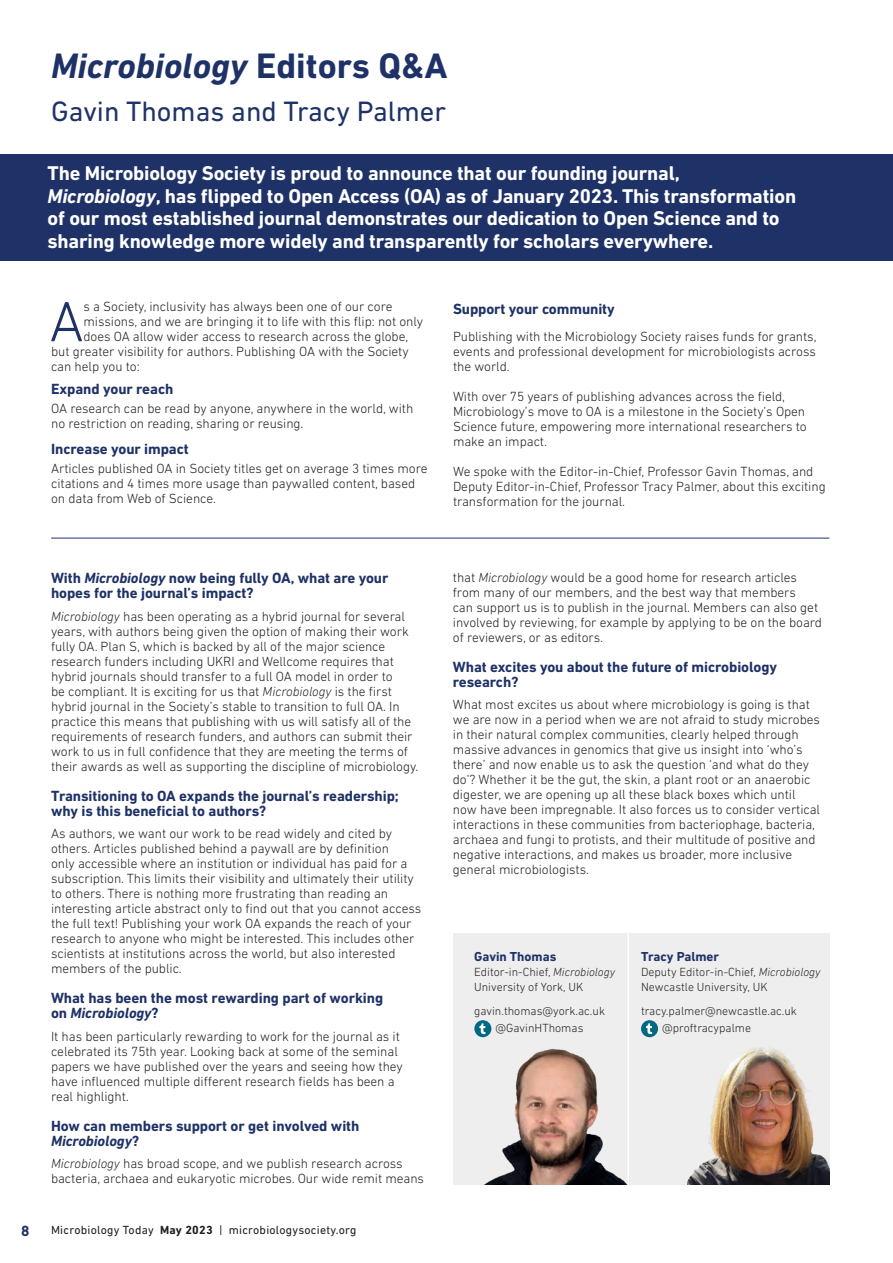
<style>
.page{position:relative;width:893px;height:1263px;background:#fff}
.page>*{position:absolute;margin:0;border:0;box-sizing:border-box;transform-origin:0 0}
.t1{font:300 57.6px "DIN Next LT Pro";color:#1f3267}
.t2{font:italic 700 36px "DIN Next LT Pro";color:#1f3267}
.t3{font:28.5px "DIN Next LT Pro";color:#1f3267}
.t4{font:700 20.25px/22.5px "DIN Next LT Pro";letter-spacing:-.01em;color:#fff}
.t5{font:700 15px/15px "DIN Next LT Pro";letter-spacing:-.005em;color:#1f3267}
.t6{font:300 13.5px/15px "DIN Next LT Pro";letter-spacing:-.005em;color:#231f20}
.t7{font:700 13.2px "DIN Next LT Pro";color:#1f3267}
.t8{font:300 12px/15px "DIN Next LT Pro";color:#231f20}
.t9{font:12px "DIN Next LT Pro";letter-spacing:.02em;color:#231f20}
.s1{font-style:normal}
.s2{font-style:italic}
.s3{font-weight:700}
</style>
<div class="page">
<div style="left:0;top:155px;width:893px;height:106px;background:#1f3267"></div>
<div style="left:453px;top:933px;width:376px;height:251px;background:#eeeeef"></div>
<img style="left:688px;top:1047px;width:141px;height:137px">
<img style="left:485px;top:1048px;width:142px;height:136px">
<div style="left:474px;top:1020px;width:17px;height:17px;background:#006983;border-radius:50%"></div>
<svg style="left:479px;top:1023px;width:6px;height:11px"></svg>
<div style="left:641px;top:1020px;width:17px;height:17px;background:#006983;border-radius:50%"></div>
<svg style="left:646px;top:1023px;width:6px;height:11px"></svg>
<hr style="left:51px;top:538px;width:778px;height:1px;background:#1f3267">
<hr style="left:627px;top:921px;width:2px;height:276px;background:#fff">
<h2 class="t2" style="left:51px;top:45px;width:398px">Microbiology <span class="s1">Editors Q&amp;A</span></h2>
<h3 class="t3" style="left:51px;top:95px;width:397px">Gavin Thomas and Tracy Palmer</h3>
<p class="t4" style="left:48px;top:162px;width:750px">The Microbiology Society is proud to announce that our founding journal, <span class="s2">Microbiology</span>, has flipped to Open Access (OA) as of January 2023. This transformation of our most established journal demonstrates our dedication to Open Science and to sharing knowledge more widely and transparently for scholars everywhere.</p>
<h1 class="t1" style="left:49px;top:289px;width:36px">A</h1>
<p class="t6" style="left:83px;top:299px;width:310px">s a Society, inclusivity has always been one of our core</p>
<p class="t6" style="left:83px;top:314px;width:341px">missions, and we are bringing it to life with this flip: not only</p>
<p class="t6" style="left:83px;top:329px;width:326px">does OA allow wider access to research across the globe,</p>
<p class="t6" style="left:51px;top:344px;width:359px">but greater visibility for authors. Publishing OA with the Society</p>
<p class="t6" style="left:51px;top:359px;width:90px">can help you to:</p>
<p class="t5" style="left:51px;top:381px;width:124px">Expand your reach</p>
<p class="t6" style="left:51px;top:400px;width:364px">OA research can be read by anyone, anywhere in the world, with no restriction on reading, sharing or reusing.</p>
<p class="t5" style="left:51px;top:442px;width:139px">Increase your impact</p>
<p class="t6" style="left:51px;top:461px;width:378px">Articles published OA in Society titles get on average 3 times more citations and 4 times more usage than paywalled content, based on data from Web of Science.</p>
<p class="t5" style="left:51px;top:570px;width:339px">With <span class="s2">Microbiology</span> now being fully OA, what are your hopes for the journal’s impact?</p>
<p class="t6" style="left:51px;top:608px;width:369px"><span class="s2">Microbiology</span> has been operating as a hybrid journal for several years, with authors being given the option of making their work fully OA. Plan S, which is backed by all of the major science research funders including UKRI and Wellcome requires that hybrid journals should transfer to a full OA model in order to<br>be compliant. It is exciting for us that <span class="s2">Microbiology</span> is the first hybrid journal in the Society’s stable to transition to full OA. In practice this means that publishing with us will satisfy all of the requirements of research funders, and authors can submit their work to us in full confidence that they are meeting the terms of their awards as well as supporting the discipline of microbiology.</p>
<p class="t5" style="left:51px;top:788px;width:349px">Transitioning to OA expands the journal’s readership; why is this beneficial to authors?</p>
<p class="t6" style="left:51px;top:826px;width:372px">As authors, we want our work to be read widely and cited by others. Articles published behind a paywall are by definition<br>only accessible where an institution or individual has paid for a subscription. This limits their visibility and ultimately their utility to others. There is nothing more frustrating than reading an interesting article abstract only to find out that you cannot access the full text! Publishing your work OA expands the reach of your research to anyone who might be interested. This includes other scientists at institutions across the world, but also interested members of the public.</p>
<p class="t5" style="left:51px;top:990px;width:334px">What has been the most rewarding part of working on <span class="s2">Microbiology</span>?</p>
<p class="t6" style="left:51px;top:1028px;width:353px">It has been particularly rewarding to work for the journal as it celebrated its 75th year. Looking back at some of the seminal papers we have published over the years and seeing how they have influenced multiple different research fields has been a real highlight.</p>
<p class="t5" style="left:51px;top:1118px;width:310px">How can members support or get involved with<br><span class="s2">Microbiology</span>?</p>
<p class="t6" style="left:51px;top:1156px;width:375px"><span class="s2">Microbiology</span> has broad scope, and we publish research across bacteria, archaea and eukaryotic microbes. Our wide remit means</p>
<p class="t5" style="left:21px;top:1223px;width:10px">8</p>
<p class="t9" style="left:51px;top:1223px;width:307px">Microbiology Today <span class="s3">May 2023</span> | microbiologysociety.org</p>
<p class="t5" style="left:453px;top:302px;width:163px">Support your community</p>
<p class="t6" style="left:453px;top:329px;width:365px;text-align:justify">Publishing with the Microbiology Society raises funds for grants, events and professional development for microbiologists across the world.</p>
<p class="t6" style="left:453px;top:389px;width:355px">With over 75 years of publishing advances across the field, Microbiology’s move to OA is a milestone in the Society’s Open Science future, empowering more international researchers to make an impact.</p>
<p class="t6" style="left:453px;top:464px;width:374px">We spoke with the Editor-in-Chief, Professor Gavin Thomas, and<br>Deputy Editor-in-Chief, Professor Tracy Palmer, about this exciting transformation for the journal.</p>
<p class="t6" style="left:453px;top:570px;width:371px">that <span class="s2">Microbiology</span> would be a good home for research articles from many of our members, and the best way that members<br>can support us is to publish in the journal. Members can also get involved by reviewing, for example by applying to be on the board of reviewers, or as editors.</p>
<p class="t5" style="left:453px;top:659px;width:326px">What excites you about the future of microbiology research?</p>
<p class="t6" style="left:453px;top:697px;width:369px">What most excites us about where microbiology is going is that we are now in a period when we are not afraid to study microbes in their natural complex communities, clearly helped through massive advances in genomics that give us insight into ‘who’s there’ and now enable us to ask the question ‘and what do they do’? Whether it be the gut, the skin, a plant root or an anaerobic digester, we are opening up all these black boxes which until now have been impregnable. It also forces us to consider vertical interactions in these communities from bacteriophage, bacteria, archaea and fungi to protists, and their multitude of positive and negative interactions, and makes us broader, more inclusive general microbiologists.</p>
<p class="t7" style="left:474px;top:948px;width:84px">Gavin Thomas</p>
<p class="t8" style="left:474px;top:964px;width:143px">Editor-in-Chief, <span class="s2">Microbiology<br></span>University of York, UK</p>
<p class="t8" style="left:474px;top:1002px;width:132px;line-height:17.1px;text-align:center">gavin.thomas@york.ac.uk @GavinHThomas</p>
<p class="t7" style="left:641px;top:948px;width:80px">Tracy Palmer</p>
<p class="t8" style="left:641px;top:964px;width:181px">Deputy Editor-in-Chief, <span class="s2">Microbiology<br></span>Newcastle University, UK</p>
<p class="t8" style="left:662px;top:1002px;width:136px;line-height:17.1px;text-indent:-21px">tracy.palmer@newcastle.ac.uk @proftracypalme</p>
</div>
